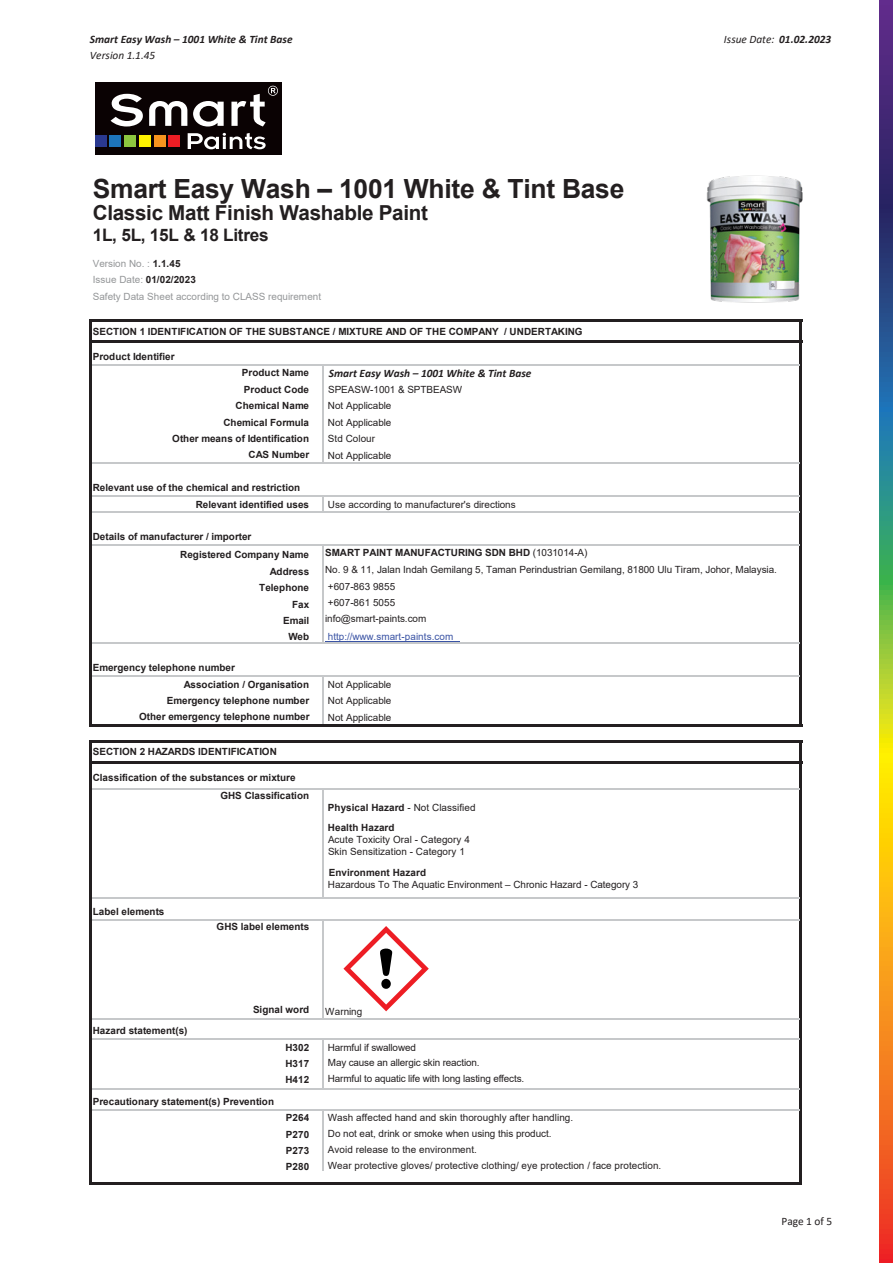
<style>
.page{position:relative;width:893px;height:1263px;background:#fff}
.page>*{position:absolute;margin:0;border:0;box-sizing:border-box;transform-origin:0 0}
.t1{font:700 26.4px "Arial";letter-spacing:-.01em;color:#231f20}
.t2{font:700 20.7px "Arial";letter-spacing:-.015em;color:#231f20}
.t3{font:700 17.25px "Arial";letter-spacing:-.015em;color:#231f20}
.t4{font:italic 700 11.4px "Calibri";color:#231f20}
.t5{font:italic 11.4px "Calibri";color:#231f20}
.t6{font:11.4px "Calibri";color:#231f20}
.t7{font:700 9.9px/16.4px "Arial";letter-spacing:.005em;color:#231f20}
.t8{font:9.9px/16.4px "Arial";letter-spacing:-.005em;color:#231f20}
.t9{font:9.9px/16.5px "Arial";letter-spacing:.005em;color:#949698}
.t10{font:9.9px "Arial";letter-spacing:.01em;color:#3a53a4}
.s1{font-weight:700;color:#231f20}
.s2{font-weight:700}
.s3{font-weight:400}
</style>
<div class="page">
<hr style="left:325px;top:641px;width:135px;height:1px;background:#3a53a4">
<hr style="left:322px;top:365px;width:2px;height:99px;background:#c6c8ca">
<svg style="left:322px;top:497px;width:2px;height:14px"></svg>
<hr style="left:322px;top:546px;width:2px;height:98px;background:#c6c8ca">
<hr style="left:89px;top:320px;width:3px;height:407px;background:#231f20">
<hr style="left:799px;top:322px;width:3px;height:405px;background:#231f20">
<hr style="left:322px;top:677px;width:2px;height:47px;background:#c6c8ca">
<hr style="left:322px;top:789px;width:2px;height:108px;background:#c6c8ca">
<hr style="left:322px;top:920px;width:2px;height:100px;background:#c6c8ca">
<hr style="left:322px;top:1040px;width:2px;height:49px;background:#c6c8ca">
<hr style="left:89px;top:740px;width:3px;height:443px;background:#231f20">
<hr style="left:799px;top:743px;width:3px;height:440px;background:#231f20">
<hr style="left:322px;top:1110px;width:2px;height:61px;background:#c6c8ca">
<hr style="left:92px;top:320px;width:710px;height:2px;background:#231f20">
<hr style="left:92px;top:340px;width:710px;height:3px;background:#231f20">
<hr style="left:92px;top:364px;width:707px;height:1px;background:#c6c8ca">
<hr style="left:92px;top:462px;width:707px;height:2px;background:#c6c8ca">
<hr style="left:92px;top:495px;width:707px;height:2px;background:#c6c8ca">
<hr style="left:92px;top:511px;width:707px;height:2px;background:#c6c8ca">
<hr style="left:92px;top:544px;width:707px;height:2px;background:#c6c8ca">
<hr style="left:92px;top:642px;width:707px;height:2px;background:#c6c8ca">
<hr style="left:92px;top:675px;width:707px;height:2px;background:#c6c8ca">
<hr style="left:92px;top:724px;width:710px;height:3px;background:#231f20">
<hr style="left:92px;top:740px;width:710px;height:3px;background:#231f20">
<hr style="left:92px;top:761px;width:710px;height:3px;background:#231f20">
<hr style="left:92px;top:788px;width:707px;height:1px;background:#c6c8ca">
<hr style="left:92px;top:897px;width:707px;height:1px;background:#c6c8ca">
<hr style="left:92px;top:919px;width:707px;height:1px;background:#c6c8ca">
<hr style="left:92px;top:1018px;width:707px;height:2px;background:#c6c8ca">
<hr style="left:92px;top:1038px;width:707px;height:2px;background:#c6c8ca">
<hr style="left:92px;top:1088px;width:707px;height:1px;background:#c6c8ca">
<hr style="left:92px;top:1109px;width:707px;height:1px;background:#c6c8ca">
<hr style="left:89px;top:1182px;width:713px;height:2px;background:#231f20">
<div style="left:95px;top:82px;width:187px;height:73px;background:#0a0203"></div>
<div style="left:95px;top:136px;width:11px;height:11px;background:#2a3990"></div>
<div style="left:110px;top:136px;width:11px;height:11px;background:#1d75bc"></div>
<div style="left:125px;top:136px;width:11px;height:11px;background:#8dc63f"></div>
<div style="left:139px;top:136px;width:12px;height:11px;background:#fff200"></div>
<div style="left:154px;top:136px;width:11px;height:11px;background:#f7941e"></div>
<div style="left:169px;top:136px;width:11px;height:11px;background:#ed1d24"></div>
<svg style="left:111px;top:94px;width:32px;height:32px"></svg>
<svg style="left:149px;top:101px;width:38px;height:25px"></svg>
<svg style="left:193px;top:101px;width:31px;height:25px"></svg>
<svg style="left:188px;top:133px;width:78px;height:16px"></svg>
<svg style="left:231px;top:86px;width:47px;height:40px"></svg>
<svg style="left:880px;top:0;width:13px;height:1263px;background:#917d4c"></svg>
<svg style="left:343px;top:926px;width:86px;height:85px"></svg>
<img style="left:706px;top:175px;width:97px;height:128px">
<p class="t4" style="left:90px;top:32px;width:204px">Smart Easy Wash – 1001 White &amp; Tint Base</p>
<p class="t5" style="left:90px;top:47px;width:67px">Version 1.1.45</p>
<h1 class="t1" style="left:93px;top:170px;width:533px">Smart Easy Wash – 1001 White &amp; Tint Base</h1>
<h2 class="t2" style="left:93px;top:198px;width:337px">Classic Matt Finish Washable Paint</h2>
<h3 class="t3" style="left:93px;top:222px;width:177px">1L, 5L, 15L &amp; 18 Litres</h3>
<p class="t9" style="left:93px;top:255px;width:230px">Version No. : <span class="s1">1.1.45<br></span>Issue Date: <span class="s1">01/02/2023<br></span>Safety Data Sheet according to CLASS requirement</p>
<p class="t7" style="left:93px;top:323px;width:491px">SECTION 1 IDENTIFICATION OF THE SUBSTANCE / MIXTURE AND OF THE COMPANY / UNDERTAKING</p>
<p class="t7" style="left:93px;top:348px;width:83px">Product Identifier</p>
<p class="t7" style="left:242px;top:365px;width:69px">Product Name</p>
<p class="t4" style="left:329px;top:365px;width:204px">Smart Easy Wash – 1001 White &amp; Tint Base</p>
<p class="t7" style="left:244px;top:381px;width:67px">Product Code</p>
<p class="t8" style="left:328px;top:381px;width:135px">SPEASW-1001 &amp; SPTBEASW</p>
<p class="t7" style="left:235px;top:398px;width:75px">Chemical Name</p>
<p class="t8" style="left:328px;top:398px;width:65px">Not Applicable</p>
<p class="t7" style="left:223px;top:414px;width:87px">Chemical Formula</p>
<p class="t8" style="left:328px;top:414px;width:65px">Not Applicable</p>
<p class="t7" style="left:172px;top:430px;width:138px">Other means of Identification</p>
<p class="t8" style="left:328px;top:430px;width:49px">Std Colour</p>
<p class="t7" style="left:249px;top:447px;width:62px">CAS Number</p>
<p class="t8" style="left:328px;top:447px;width:65px">Not Applicable</p>
<p class="t7" style="left:196px;top:480px;width:115px;text-indent:-103px">Relevant use of the chemical and restriction<br>Relevant identified uses</p>
<p class="t8" style="left:328px;top:496px;width:189px">Use according to manufacturer's directions</p>
<p class="t5" style="left:724px;top:32px;width:109px">Issue Date: <span class="s2">01.02.2023</span></p>
<p class="t7" style="left:180px;top:528px;width:130px;line-height:18.1px;text-indent:-87px">Details of manufacturer / importer<br>Registered Company Name</p>
<p class="t7" style="left:270px;top:563px;width:41px">Address</p>
<p class="t8" style="left:325px;top:561px;width:453px">No. 9 &amp; 11, Jalan Indah Gemilang 5, Taman Perindustrian Gemilang, 81800 Ulu Tiram, Johor, Malaysia.</p>
<p class="t7" style="left:259px;top:580px;width:52px">Telephone</p>
<p class="t8" style="left:328px;top:578px;width:69px">+607-863 9855</p>
<p class="t7" style="left:292px;top:596px;width:19px">Fax</p>
<p class="t8" style="left:328px;top:594px;width:69px">+607-861 5055</p>
<p class="t7" style="left:283px;top:612px;width:28px">Email</p>
<p class="t8" style="left:325px;top:611px;width:103px">info@smart-paints.com</p>
<p class="t7" style="left:288px;top:629px;width:22px">Web</p>
<p class="t10" style="left:328px;top:630px;width:127px">http://www.smart-paints.com</p>
<p class="t7" style="left:184px;top:660px;width:127px;text-indent:-91px">Emergency telephone number<br>Association / Organisation</p>
<p class="t7" style="left:325px;top:544px;width:264px">SMART PAINT MANUFACTURING SDN BHD <span class="s3">(1031014-A)</span></p>
<p class="t8" style="left:328px;top:676px;width:65px">Not Applicable</p>
<p class="t7" style="left:167px;top:693px;width:144px">Emergency telephone number</p>
<p class="t8" style="left:328px;top:693px;width:65px">Not Applicable<br>Not Applicable</p>
<p class="t7" style="left:93px;top:744px;width:186px">SECTION 2 HAZARDS IDENTIFICATION</p>
<p class="t7" style="left:220px;top:768px;width:90px;line-height:18px;text-indent:-128px">Classification of the substances or mixture<br>GHS Classification</p>
<p class="t7" style="left:139px;top:708px;width:172px">Other emergency telephone number</p>
<p class="t7" style="left:328px;top:799px;width:149px">Physical Hazard <span class="s3">- Not Classified</span></p>
<p class="t7" style="left:328px;top:819px;width:68px">Health Hazard</p>
<p class="t8" style="left:328px;top:833px;width:143px;line-height:11.9px">Acute Toxicity Oral - Category 4<br>Skin Sensitization - Category 1</p>
<p class="t7" style="left:329px;top:865px;width:99px">Environment Hazard</p>
<p class="t7" style="left:93px;top:904px;width:73px">Label elements</p>
<p class="t7" style="left:217px;top:918px;width:94px">GHS label elements</p>
<p class="t8" style="left:328px;top:876px;width:312px">Hazardous To The Aquatic Environment – Chronic Hazard - Category 3</p>
<p class="t7" style="left:93px;top:1023px;width:96px">Hazard statement(s)</p>
<p class="t7" style="left:253px;top:1001px;width:58px">Signal word</p>
<p class="t8" style="left:325px;top:1003px;width:39px">Warning</p>
<p class="t7" style="left:285px;top:1039px;width:25px">H302<br>H317</p>
<p class="t8" style="left:328px;top:1039px;width:89px">Harmful if swallowed</p>
<p class="t8" style="left:328px;top:1055px;width:153px">May cause an allergic skin reaction.</p>
<p class="t7" style="left:93px;top:1093px;width:183px">Precautionary statement(s) Prevention</p>
<p class="t7" style="left:285px;top:1071px;width:25px">H412</p>
<p class="t8" style="left:328px;top:1070px;width:198px">Harmful to aquatic life with long lasting effects.</p>
<p class="t8" style="left:328px;top:1109px;width:247px">Wash affected hand and skin thoroughly after handling.<br>Do not eat, drink or smoke when using this product.</p>
<p class="t7" style="left:286px;top:1110px;width:25px;text-align:justify">P264<br>P270<br>P273</p>
<p class="t8" style="left:328px;top:1141px;width:151px">Avoid release to the environment.</p>
<p class="t7" style="left:286px;top:1158px;width:25px">P280</p>
<p class="t8" style="left:328px;top:1158px;width:335px">Wear protective gloves/ protective clothing/ eye protection / face protection.</p>
<p class="t6" style="left:781px;top:1213px;width:52px">Page 1 of 5</p>
</div>
